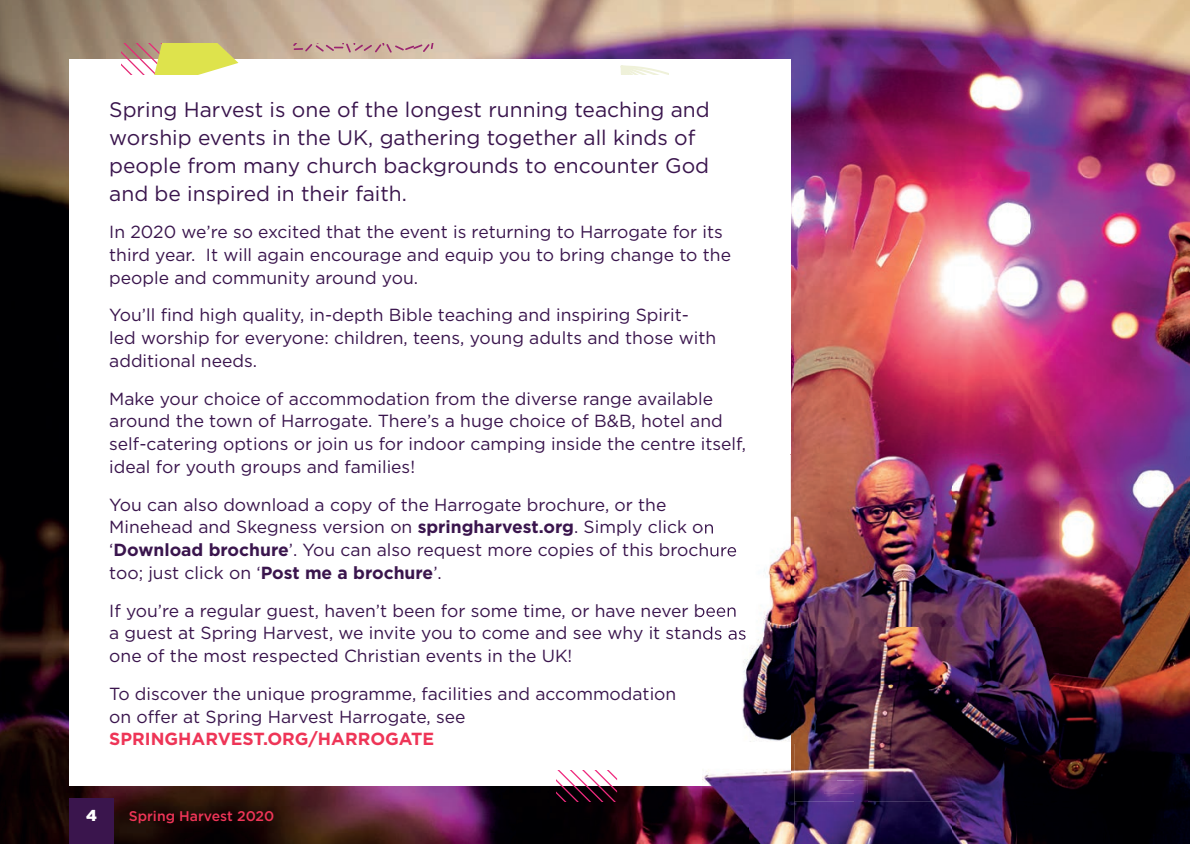
<style>
.page{position:relative;width:1190px;height:844px;background:#fff}
.page>*{position:absolute;margin:0;border:0;box-sizing:border-box;transform-origin:0 0}
.t1{font:21px/28px "Gotham";color:#3a154d}
.t2{font:17.5px/22.8px "Gotham";color:#3a154d}
.t3{font:700 17.5px "Gotham";color:#ee3557}
.t4{font:900 15.75px "Gotham";color:#fff}
.t5{font:500 14px "Gotham";color:#ee3557}
.s1{font-weight:700}
</style>
<div class="page">
<img style="left:0;top:0;width:794px;height:843px">
<div style="left:70px;top:59px;width:721px;height:725px;background:#fff"></div>
<img style="left:794px;top:0;width:235px;height:454px">
<img style="left:1029px;top:0;width:161px;height:484px">
<img style="left:1058px;top:484px;width:132px;height:359px">
<svg style="left:293px;top:44px;width:141px;height:9px"></svg>
<svg style="left:121px;top:44px;width:117px;height:31px"></svg>
<svg style="left:621px;top:65px;width:47px;height:10px"></svg>
<svg style="left:556px;top:770px;width:61px;height:31px"></svg>
<img style="left:791px;top:454px;width:3px;height:231px">
<img style="left:748px;top:685px;width:46px;height:158px">
<img style="left:702px;top:784px;width:46px;height:59px">
<img style="left:702px;top:454px;width:89px;height:330px">
<img style="left:702px;top:520px;width:12px;height:16px">
<img style="left:702px;top:543px;width:35px;height:15px">
<img style="left:702px;top:603px;width:35px;height:16px">
<img style="left:702px;top:626px;width:44px;height:16px">
<img style="left:794px;top:454px;width:264px;height:389px">
<svg style="left:843px;top:770px;width:65px;height:31px;background:#52315f"></svg>
<img style="left:824px;top:770px;width:13px;height:10px">
<img style="left:824px;top:780px;width:43px;height:13px">
<div style="left:69px;top:798px;width:45px;height:45px;background:#3a154d"></div>
<p class="t1" style="left:109px;top:95px;width:602px">Spring Harvest is one of the longest running teaching and worship events in the UK, gathering together all kinds of people from many church backgrounds to encounter God and be inspired in their faith.</p>
<p class="t2" style="left:109px;top:220px;width:623px">In 2020 we’re so excited that the event is returning to Harrogate for its third year. It will again encourage and equip you to bring change to the people and community around you.</p>
<p class="t2" style="left:109px;top:303px;width:608px">You’ll find high quality, in-depth Bible teaching and inspiring Spirit&shy;led worship for everyone: children, teens, young adults and those with additional needs.</p>
<p class="t2" style="left:109px;top:386px;width:638px">Make your choice of accommodation from the diverse range available around the town of Harrogate. There’s a huge choice of B&amp;B, hotel and self-catering options or join us for indoor camping inside the centre itself, ideal for youth groups and families!</p>
<p class="t2" style="left:109px;top:492px;width:629px">You can also download a copy of the Harrogate brochure, or the Minehead and Skegness version on <span class="s1">springharvest.org</span>. Simply click on ‘<span class="s1">Download brochure</span>’. You can also request more copies of this brochure too; just click on ‘<span class="s1">Post me a brochure</span>’.</p>
<p class="t2" style="left:109px;top:598px;width:639px">If you’re a regular guest, haven’t been for some time, or have never been a guest at Spring Harvest, we invite you to come and see why it stands as one of the most respected Christian events in the UK!</p>
<p class="t2" style="left:109px;top:681px;width:569px">To discover the unique programme, facilities and accommodation on offer at Spring Harvest Harrogate, see</p>
<p class="t3" style="left:109px;top:728px;width:326px">SPRINGHARVEST.ORG/HARROGATE</p>
<p class="t4" style="left:86px;top:806px;width:12px">4</p>
<p class="t5" style="left:129px;top:807px;width:147px">Spring Harvest 2020</p>
</div>
